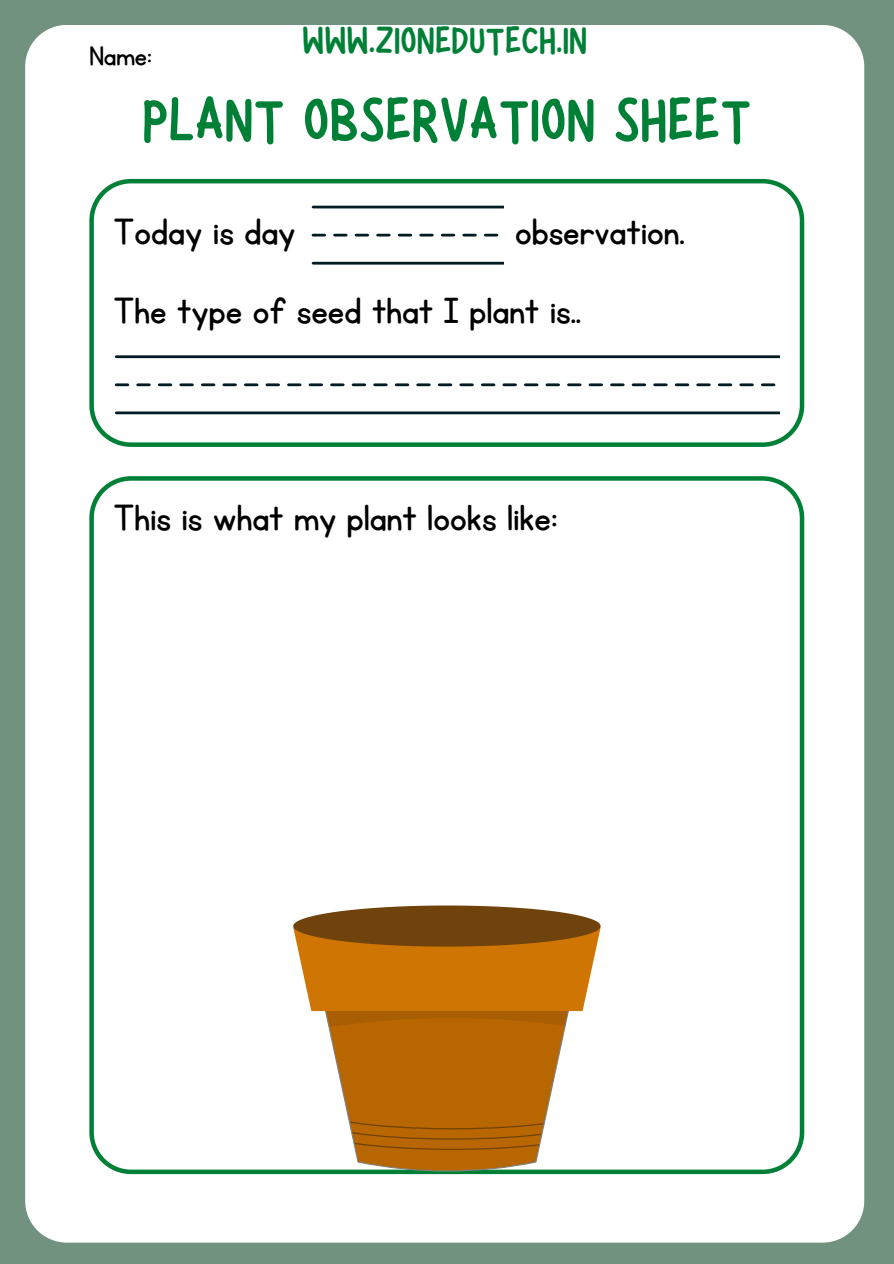
<style>
.page{position:relative;width:894px;height:1264px;background:#fff}
.page>*{position:absolute;margin:0;border:0;box-sizing:border-box;transform-origin:0 0}
.t1{font:79.8px "Hibernate";letter-spacing:.03em;color:#008037}
.t2{font:49.8px "Hibernate";letter-spacing:.03em;color:#008037}
.t3{font:42.45px "KG Primary Penmanship";color:#000}
.t4{font:31.5px "KG Primary Penmanship";color:#000}
</style>
<div class="page">
<div style="left:0;top:0;width:893px;height:1263px;background:#729280"></div>
<div style="left:25px;top:25px;width:839px;height:1217px;background:#fff"></div>
<svg style="left:89px;top:179px;width:715px;height:268px;background:#edf6f0"></svg>
<div style="left:89px;top:476px;width:715px;height:697px;background:#fff"></div>
<svg style="left:293px;top:905px;width:307px;height:269px;background:#c0883d"></svg>
<div style="left:312px;top:188px;width:191px;height:85px;background:#fff"></div>
<svg style="left:313px;top:205px;width:190px;height:4px"></svg>
<hr style="left:313px;top:262px;width:190px;height:3px;background:#011d23">
<svg style="left:311px;top:234px;width:188px;height:2px"></svg>
<div style="left:115px;top:337px;width:663px;height:85px;background:#fff"></div>
<hr style="left:117px;top:355px;width:661px;height:3px;background:#011d23">
<hr style="left:117px;top:411px;width:661px;height:3px;background:#011d23">
<svg style="left:115px;top:383px;width:661px;height:3px"></svg>
<h3 class="t4" style="left:89px;top:41px;width:64px">Name:</h3>
<h3 class="t2" style="left:303px;top:15px;width:285px">WWW.ZIONEDUTECH.IN</h3>
<h2 class="t1" style="left:143px;top:80px;width:608px">PLANT OBSERVATION SHEET</h2>
<p class="t3" style="left:113px;top:211px;width:183px">Today is day</p>
<h1 class="t3" style="left:515px;top:211px;width:171px">observation.</h1>
<h3 class="t3" style="left:113px;top:290px;width:469px">The type of seed that I plant is..</h3>
<p class="t3" style="left:113px;top:497px;width:445px">This is what my plant looks like:</p>
</div>
